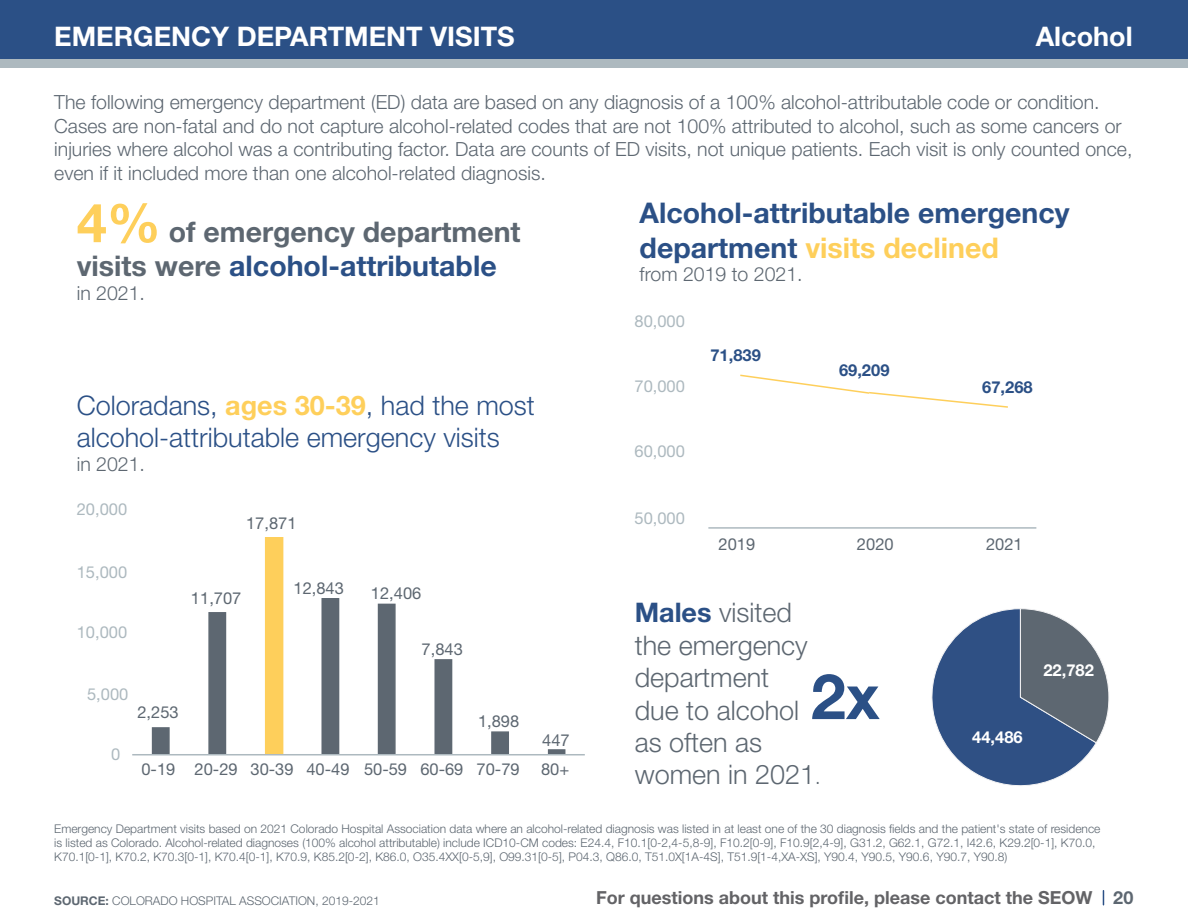
<style>
.page{position:relative;width:1188px;height:918px;background:#fff}
.page>*{position:absolute;margin:0;border:0;box-sizing:border-box;transform-origin:0 0}
.t1{font:700 63px "Helvetica Neue LT Std";color:#2b5086}
.t2{font:700 28.5px/34.2px "Helvetica Neue LT Std";color:#5d6771}
.t3{font:700 28.5px/34.2px "Helvetica Neue LT Std";color:#2b5086}
.t4{font:300 27px/32.4px "Helvetica Neue LT Std";color:#5d6771}
.t5{font:300 27px/32.4px "Helvetica Neue LT Std";color:#2b5086}
.Page_Title{font:700 27px "Helvetica Neue LT Std";color:#fff}
.t6{font:300 19.5px/23.4px "Helvetica Neue LT Std";color:#5d6771}
.t7{font:700 18px "Helvetica Neue LT Std";color:#636366}
.t8{font:700 18px "Helvetica Neue LT Std";color:#5d6771}
.t9{font:16.5px "Helvetica Neue LT Std";color:#5d6771}
.t10{font:16.5px "Helvetica Neue LT Std";color:#adb9bf}
.t11{font:700 16.5px "Helvetica Neue LT Std";color:#2b5086}
.t12{font:700 16.5px "Helvetica Neue LT Std";color:#fff}
.t13{font:300 12px/14.4px "Helvetica Neue LT Std";color:#5d6771}
.s1{font-size:54px;color:#fecf5b}
.s2{color:#2b5086}
.s3{color:#fecf5b}
.s4{font-weight:700;color:#fecf5b}
.s5{font-weight:700;color:#2b5086}
.s6{font-size:19.5px}
.s7{font-weight:700}
</style>
<div class="page">
<div style="left:0;top:0;width:1188px;height:59px;background:#2b5086"></div>
<div style="left:0;top:59px;width:1187px;height:9px;background:#adb9bf"></div>
<svg style="left:1103px;top:891px;width:1px;height:14px"></svg>
<hr style="left:132px;top:754px;width:453px;height:1px;background:#adb9bf">
<svg style="left:548px;top:749px;width:17px;height:5px"></svg>
<div style="left:491px;top:731px;width:18px;height:23px;background:#5d6771;border:2px solid #5d6771"></div>
<div style="left:434px;top:659px;width:18px;height:95px;background:#5d6771;border:2px solid #5d6771"></div>
<div style="left:378px;top:604px;width:18px;height:150px;background:#5d6771;border:2px solid #5d6771"></div>
<div style="left:321px;top:598px;width:18px;height:156px;background:#5d6771;border:2px solid #5d6771"></div>
<div style="left:265px;top:537px;width:18px;height:217px;background:#fecf5b"></div>
<div style="left:208px;top:612px;width:18px;height:142px;background:#5d6771;border:2px solid #5d6771"></div>
<div style="left:152px;top:727px;width:18px;height:27px;background:#5d6771;border:2px solid #5d6771"></div>
<svg style="left:740px;top:374px;width:268px;height:34px"></svg>
<hr style="left:708px;top:527px;width:328px;height:2px;background:#adb9bf">
<svg style="left:931px;top:608px;width:178px;height:178px"></svg>
<p class="Page_Title" style="left:54px;top:20px;width:462px">EMERGENCY DEPARTMENT VISITS</p>
<h3 class="Page_Title" style="left:1036px;top:20px;width:98px">Alcohol</h3>
<p class="t6" style="left:54px;top:90px;width:1080px">The following emergency department (ED) data are based on any diagnosis of a 100% alcohol-attributable code or condition.<br>Cases are non-fatal and do not capture alcohol-related codes that are not 100% attributed to alcohol, such as some cancers or injuries where alcohol was a contributing factor. Data are counts of ED visits, not unique patients. Each visit is only counted once, even if it included more than one alcohol-related diagnosis.</p>
<p class="t2" style="left:77px;top:214px;width:445px"><span class="s1">4%</span> of emergency department visits were <span class="s2">alcohol-attributable</span></p>
<p class="t6" style="left:77px;top:281px;width:70px">in 2021.</p>
<p class="t3" style="left:640px;top:196px;width:431px">Alcohol-attributable emergency department <span class="s3">visits declined</span></p>
<p class="t6" style="left:640px;top:262px;width:164px">from 2019 to 2021.</p>
<p class="t10" style="left:634px;top:311px;width:52px">80,000</p>
<p class="t5" style="left:77px;top:389px;width:460px">Coloradans, <span class="s4">ages 30-39</span>, had the most alcohol-attributable emergency visits</p>
<p class="t6" style="left:77px;top:452px;width:70px">in 2021.</p>
<p class="t10" style="left:77px;top:499px;width:52px">20,000</p>
<p class="t9" style="left:246px;top:514px;width:52px">17,871</p>
<p class="t10" style="left:77px;top:562px;width:52px">15,000</p>
<p class="t10" style="left:77px;top:623px;width:52px">10,000</p>
<p class="t9" style="left:191px;top:589px;width:52px">11,707</p>
<p class="t9" style="left:294px;top:578px;width:52px">12,843</p>
<p class="t9" style="left:371px;top:583px;width:52px">12,406</p>
<p class="t9" style="left:422px;top:639px;width:43px">7,843</p>
<p class="t10" style="left:87px;top:685px;width:43px">5,000</p>
<p class="t10" style="left:111px;top:744px;width:11px">0</p>
<p class="t9" style="left:137px;top:703px;width:43px">2,253</p>
<p class="t9" style="left:478px;top:711px;width:43px">1,898</p>
<p class="t9" style="left:542px;top:731px;width:29px">447</p>
<p class="t9" style="left:141px;top:759px;width:35px">0-19</p>
<p class="t9" style="left:195px;top:759px;width:45px">20-29</p>
<p class="t9" style="left:251px;top:759px;width:45px">30-39</p>
<p class="t9" style="left:306px;top:759px;width:45px">40-49</p>
<p class="t9" style="left:364px;top:759px;width:45px">50-59</p>
<p class="t9" style="left:420px;top:759px;width:45px">60-69</p>
<p class="t9" style="left:477px;top:759px;width:45px">70-79</p>
<p class="t9" style="left:541px;top:759px;width:30px">80+</p>
<p class="t10" style="left:634px;top:376px;width:52px">70,000</p>
<p class="t10" style="left:634px;top:441px;width:52px">60,000</p>
<p class="t11" style="left:710px;top:344px;width:52px">71,839</p>
<p class="t11" style="left:839px;top:360px;width:52px">69,209</p>
<p class="t11" style="left:982px;top:377px;width:52px">67,268</p>
<p class="t10" style="left:634px;top:508px;width:52px">50,000</p>
<p class="t9" style="left:719px;top:535px;width:38px">2019</p>
<p class="t9" style="left:857px;top:535px;width:38px">2020</p>
<p class="t9" style="left:986px;top:535px;width:38px">2021</p>
<p class="t4" style="left:635px;top:596px;width:175px"><span class="s5">Males</span> visited the emergency department</p>
<p class="t4" style="left:635px;top:693px;width:166px">due to alcohol</p>
<p class="t4" style="left:635px;top:726px;width:187px">as often as women in 2021<span class="s6">.</span></p>
<p class="t1" style="left:811px;top:658px;width:70px">2x</p>
<p class="t12" style="left:972px;top:727px;width:52px">44,486</p>
<p class="t12" style="left:1043px;top:660px;width:52px">22,782</p>
<p class="t13" style="left:54px;top:821px;width:1048px">Emergency Department visits based on 2021 Colorado Hospital Association data where an alcohol-related diagnosis was listed in at least one of the 30 diagnosis fields and the patient's state of residence is listed as Colorado. Alcohol-related diagnoses (100% alcohol attributable) include ICD10-CM codes: E24.4, F10.1[0-2,4-5,8-9], F10.2[0-9], F10.9[2,4-9], G31.2, G62.1, G72.1, I42.6, K29.2[0-1], K70.0,<br>K70.1[0-1], K70.2, K70.3[0-1], K70.4[0-1], K70.9, K85.2[0-2], K86.0, O35.4XX[0-5,9], O99.31[0-5], P04.3, Q86.0, T51.0X[1A-4S], T51.9[1-4,XA-XS], Y90.4, Y90.5, Y90.6, Y90.7, Y90.8)</p>
<p class="t13" style="left:54px;top:893px;width:327px"><span class="s7">SOURCE:</span> COLORADO HOSPITAL ASSOCIATION, 2019-2021</p>
<h3 class="t7" style="left:596px;top:886px;width:498px">For questions about this profile, please contact the SEOW</h3>
<p class="t8" style="left:1113px;top:887px;width:22px">20</p>
</div>
